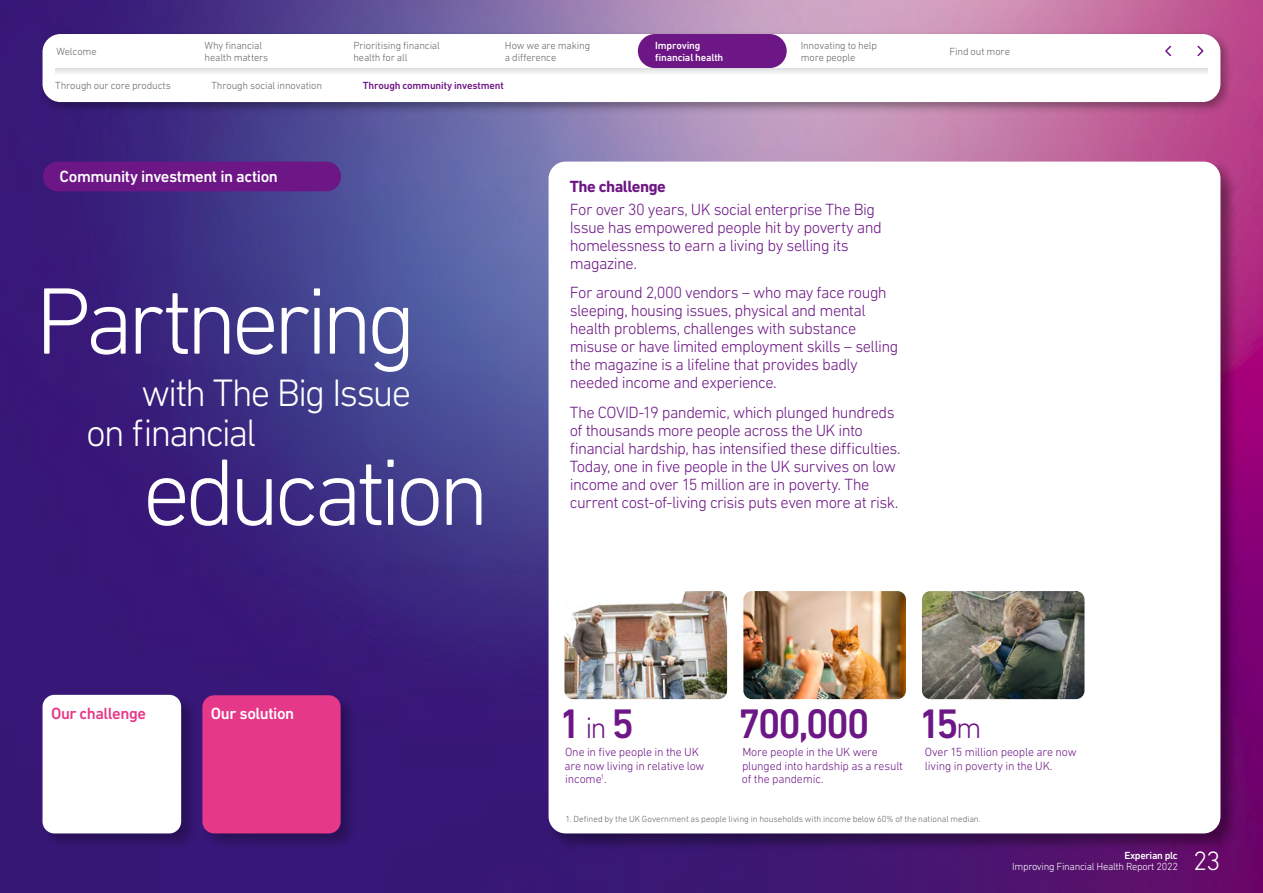
<style>
.page{position:relative;width:1263px;height:893px;background:#fff}
.page>*{position:absolute;margin:0;border:0;box-sizing:border-box;transform-origin:0 0}
.t1{font:300 96px/171.1px "DIN Next W1 G";letter-spacing:-.07em;color:#fff}
.t2{font:500 42px "DIN Next W1 G";letter-spacing:-.06em;color:#6d1685}
.t3{font:300 39px "DIN Next W1 G";letter-spacing:-.055em;color:#fff}
.t4{font:300 27px "DIN Next W1 G";color:#fff}
.t5{font:300 16.5px/18px "DIN Next W1 G";letter-spacing:-.035em;color:#6d1685}
.t6{font:500 16.5px "DIN Next W1 G";letter-spacing:-.025em;color:#fff}
.t7{font:700 16.5px "DIN Next W1 G";letter-spacing:-.03em;color:#6d1685}
.t8{font:500 16.5px "DIN Next W1 G";letter-spacing:-.025em;color:#e63888}
.t9{font:300 12px/13.5px "DIN Next W1 G";letter-spacing:-.015em;color:#6d1685}
.t10{font:300 10.5px/12px "DIN Next W1 G";letter-spacing:-.015em;color:#63666a}
.t11{font:500 10.5px/12px "DIN Next W1 G";letter-spacing:-.015em;color:#fff}
.t12{font:300 10.5px "DIN Next W1 G";letter-spacing:-.03em;color:#fff}
.t13{font:500 10.5px "DIN Next W1 G";letter-spacing:-.015em;color:#6d1685}
.t14{font:300 9px "DIN Next W1 G";letter-spacing:-.005em;color:#63666a}
.s1{font-weight:300;font-size:30px}
</style>
<div class="page">
<img style="left:0;top:0;width:1263px;height:893px">
<div style="left:43px;top:162px;width:298px;height:29px;background:#6d1685;border-radius:15px"></div>
<div style="left:548px;top:161px;width:690px;height:690px;background:#000;opacity:.35"></div>
<div style="left:549px;top:162px;width:671px;height:671px;background:#fff;border-radius:17px"></div>
<img style="left:564px;top:591px;width:163px;height:108px">
<img style="left:743px;top:591px;width:163px;height:108px">
<img style="left:922px;top:591px;width:162px;height:108px">
<div style="left:42px;top:695px;width:155px;height:154px;background:#000;opacity:.25"></div>
<div style="left:43px;top:695px;width:138px;height:138px;background:#fff;border-radius:12px"></div>
<div style="left:202px;top:695px;width:154px;height:155px;background:#000;opacity:.25"></div>
<div style="left:202px;top:695px;width:139px;height:138px;background:#e63888;border-radius:12px"></div>
<div style="left:38px;top:30px;width:1195px;height:85px;background:#000;opacity:.35"></div>
<div style="left:43px;top:34px;width:1177px;height:68px;background:#fff;border-radius:18px"></div>
<div style="left:638px;top:34px;width:149px;height:34px;background:#6d1685;border-radius:17px"></div>
<svg style="left:1197px;top:45px;width:7px;height:12px"></svg>
<svg style="left:1165px;top:45px;width:7px;height:12px"></svg>
<svg style="left:55px;top:68px;width:1153px;height:5px"></svg>
<p class="t10" style="left:57px;top:45px;width:42px">Welcome</p>
<p class="t10" style="left:205px;top:39px;width:65px">Why financial health matters</p>
<p class="t10" style="left:353px;top:39px;width:88px">Prioritising financial health for all</p>
<p class="t10" style="left:505px;top:39px;width:87px">How we are making a difference</p>
<p class="t11" style="left:655px;top:39px;width:70px">Improving financial health</p>
<p class="t10" style="left:801px;top:39px;width:78px">Innovating to help more people</p>
<p class="t10" style="left:949px;top:45px;width:62px">Find out more</p>
<p class="t10" style="left:55px;top:79px;width:117px">Through our core products</p>
<p class="t10" style="left:211px;top:79px;width:112px">Through social innovation</p>
<p class="t13" style="left:363px;top:79px;width:143px">Through community investment</p>
<p class="t6" style="left:60px;top:166px;width:220px">Community investment in action</p>
<h1 class="t1" style="left:142px;top:234px;width:349px;text-indent:-107px">Partnering education</h1>
<h3 class="t3" style="left:141px;top:371px;width:271px">with The Big Issue</h3>
<h3 class="t3" style="left:86px;top:410px;width:172px">on financial</h3>
<p class="t7" style="left:570px;top:177px;width:98px">The challenge</p>
<p class="t5" style="left:570px;top:200px;width:314px">For over 30 years, UK social enterprise The Big Issue has empowered people hit by poverty and homelessness to earn a living by selling its magazine.</p>
<p class="t5" style="left:570px;top:284px;width:330px">For around 2,000 vendors – who may face rough sleeping, housing issues, physical and mental health problems, challenges with substance misuse or have limited employment skills – selling the magazine is a lifeline that provides badly needed income and experience.</p>
<p class="t5" style="left:570px;top:403px;width:332px">The COVID-19 pandemic, which plunged hundreds of thousands more people across the UK into financial hardship, has intensified these difficulties.<br>Today, one in five people in the UK survives on low income and over 15 million are in poverty. The current cost-of-living crisis puts even more at risk.</p>
<p class="t8" style="left:51px;top:704px;width:97px">Our challenge</p>
<p class="t6" style="left:211px;top:704px;width:85px">Our solution</p>
<h2 class="t2" style="left:558px;top:700px;width:77px">1 <span class="s1">in</span> 5</h2>
<p class="t9" style="left:564px;top:745px;width:141px">One in five people in the UK are now living in relative low income<sup>1</sup>.</p>
<h2 class="t2" style="left:738px;top:700px;width:133px">700,000</h2>
<p class="t9" style="left:742px;top:745px;width:162px">More people in the UK were plunged into hardship as a result of the pandemic.</p>
<h2 class="t2" style="left:918px;top:700px;width:65px">15<span class="s1">m</span></h2>
<p class="t9" style="left:925px;top:745px;width:153px">Over 15 million people are now living in poverty in the UK.</p>
<p class="t14" style="left:566px;top:813px;width:417px">1. Defined by the UK Government as people living in households with income below 60% of the national median.</p>
<p class="t11" style="left:1124px;top:849px;width:55px">Experian plc</p>
<p class="t12" style="left:1012px;top:860px;width:167px">Improving Financial Health Report 2022</p>
<h3 class="t4" style="left:1193px;top:845px;width:29px">23</h3>
</div>
